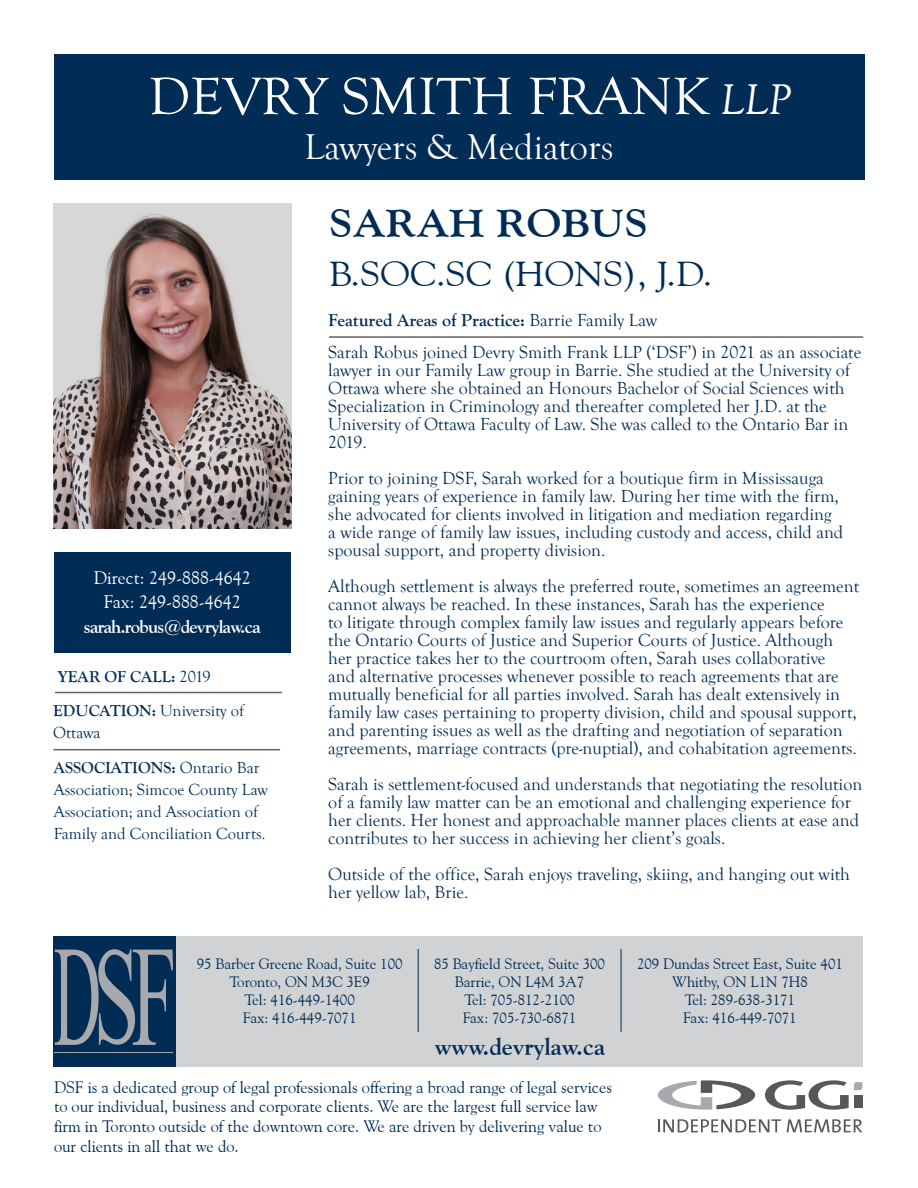
<style>
.page{position:relative;width:918px;height:1188px;background:#fff}
.page>*{position:absolute;margin:0;border:0;box-sizing:border-box;transform-origin:0 0}
.t1{font:54px "Goudy Old Style T";color:#fff;scale:1.04 1}
.t2{font:700 39px "Goudy Old Style BT";letter-spacing:.01em;color:#002c55;scale:1.1 1}
.t3{font:36.75px "Goudy Old Style T";color:#fff}
.t4{font:34.5px "Goudy Old Style BT";color:#002c55;scale:1.1 1}
.t5{font:700 24px "Goudy Old Style BT";color:#002c55}
.t6{font:18.15px/24.8px "Goudy Old Style BT";color:#fff;text-align:center}
.t7{font:700 18.15px "Goudy Old Style BT";letter-spacing:-.04em;color:#fff}
.t8{font:18px/18px "Goudy Old Style T";color:#002c55}
.t9{font:700 18px "Goudy Old Style T";color:#002c55}
.t10{font:16.5px/19.8px "Goudy Old Style BT";color:#002c55}
.t11{font:16.5px/21.8px "Goudy Old Style T";color:#002c55}
.t12{font:700 16.5px "Goudy Old Style T";color:#002c55}
.t13{font:15px/18px "Goudy Old Style BT";color:#002c55;text-align:center}
.s1{font-style:italic;font-size:44.1px}
.s2{font-weight:400}
.s3{font-weight:700}
</style>
<div class="page">
<div style="left:54px;top:54px;width:810px;height:125px;background:#002c55"></div>
<div style="left:54px;top:553px;width:237px;height:100px;background:#002c55"></div>
<hr style="left:55px;top:692px;width:227px;height:1px;background:#636366">
<hr style="left:329px;top:336px;width:534px;height:2px;background:#636366">
<svg style="left:765px;top:1080px;width:97px;height:30px"></svg>
<svg style="left:658px;top:1080px;width:97px;height:30px"></svg>
<svg style="left:658px;top:1119px;width:123px;height:13px"></svg>
<svg style="left:787px;top:1119px;width:75px;height:13px"></svg>
<div style="left:177px;top:936px;width:686px;height:131px;background:#d1d2d4"></div>
<div style="left:53px;top:936px;width:122px;height:131px;background:#002c55"></div>
<svg style="left:55px;top:949px;width:118px;height:96px"></svg>
<hr style="left:55px;top:1052px;width:118px;height:1px;background:#a8a9ad">
<hr style="left:418px;top:949px;width:1px;height:83px;background:#002c55">
<hr style="left:621px;top:949px;width:1px;height:83px;background:#002c55">
<hr style="left:53px;top:749px;width:227px;height:1px;background:#636366">
<img style="left:53px;top:203px;width:239px;height:326px">
<h1 class="t1" style="left:148px;top:75px;width:619px">DEVRY SMITH FRANK <span class="s1">LLP</span></h1>
<h3 class="t3" style="left:304px;top:132px;width:311px">Lawyers &amp; Mediators</h3>
<h2 class="t2" style="left:329px;top:209px;width:292px">SARAH ROBUS</h2>
<h3 class="t4" style="left:329px;top:260px;width:350px">B.SOC.SC (HONS), J.D.</h3>
<p class="t6" style="left:94px;top:566px;width:158px">Direct: 249-888-4642<br>Fax: 249-888-4642</p>
<p class="t7" style="left:84px;top:620px;width:178px">sarah.robus@devrylaw.ca</p>
<p class="t12" style="left:58px;top:667px;width:154px">YEAR OF CALL: <span class="s2">2019</span></p>
<p class="t11" style="left:53px;top:701px;width:192px"><span class="s3">EDUCATION:</span> University of<br>Ottawa</p>
<p class="t11" style="left:54px;top:758px;width:216px"><span class="s3">ASSOCIATIONS:</span> Ontario Bar<br>Association; Simcoe County Law<br>Association; and Association of<br>Family and Conciliation Courts.</p>
<p class="t9" style="left:328px;top:309px;width:331px">Featured Areas of Practice: <span class="s2">Barrie Family Law</span></p>
<p class="t8" style="left:328px;top:345px;width:534px">Sarah Robus joined Devry Smith Frank LLP (‘DSF’) in 2021 as an associate lawyer in our Family Law group in Barrie. She studied at the University of Ottawa where she obtained an Honours Bachelor of Social Sciences with Specialization in Criminology and thereafter completed her J.D. at the University of Ottawa Faculty of Law. She was called to the Ontario Bar in 2019.</p>
<p class="t8" style="left:328px;top:471px;width:517px">Prior to joining DSF, Sarah worked for a boutique firm in Mississauga gaining years of experience in family law. During her time with the firm, she advocated for clients involved in litigation and mediation regarding a wide range of family law issues, including custody and access, child and spousal support, and property division.</p>
<p class="t8" style="left:328px;top:579px;width:532px">Although settlement is always the preferred route, sometimes an agreement cannot always be reached. In these instances, Sarah has the experience<br>to litigate through complex family law issues and regularly appears before the Ontario Courts of Justice and Superior Courts of Justice. Although her practice takes her to the courtroom often, Sarah uses collaborative<br>and alternative processes whenever possible to reach agreements that are mutually beneficial for all parties involved. Sarah has dealt extensively in family law cases pertaining to property division, child and spousal support, and parenting issues as well as the drafting and negotiation of separation agreements, marriage contracts (pre-nuptial), and cohabitation agreements.</p>
<p class="t8" style="left:328px;top:777px;width:536px">Sarah is settlement-focused and understands that negotiating the resolution of a family law matter can be an emotional and challenging experience for her clients. Her honest and approachable manner places clients at ease and contributes to her success in achieving her client’s goals.</p>
<p class="t8" style="left:328px;top:867px;width:523px">Outside of the office, Sarah enjoys traveling, skiing, and hanging out with her yellow lab, Brie.</p>
<p class="t13" style="left:197px;top:956px;width:207px">95 Barber Greene Road, Suite 100<br>Toronto, ON M3C 3E9<br>Tel: 416-449-1400<br>Fax: 416-449-7071</p>
<p class="t13" style="left:637px;top:956px;width:207px">209 Dundas Street East, Suite 401<br>Whitby, ON L1N 7H8<br>Tel: 289-638-3171<br>Fax: 416-449-7071</p>
<p class="t13" style="left:434px;top:956px;width:172px">85 Bayfield Street, Suite 300<br>Barrie, ON L4M 3A7<br>Tel: 705-812-2100<br>Fax: 705-730-6871</p>
<h3 class="t5" style="left:435px;top:1037px;width:172px">www.devrylaw.ca</h3>
<p class="t10" style="left:54px;top:1078px;width:560px">DSF is a dedicated group of legal professionals offering a broad range of legal services to our individual, business and corporate clients. We are the largest full service law firm in Toronto outside of the downtown core. We are driven by delivering value to our clients in all that we do.</p>
</div>
